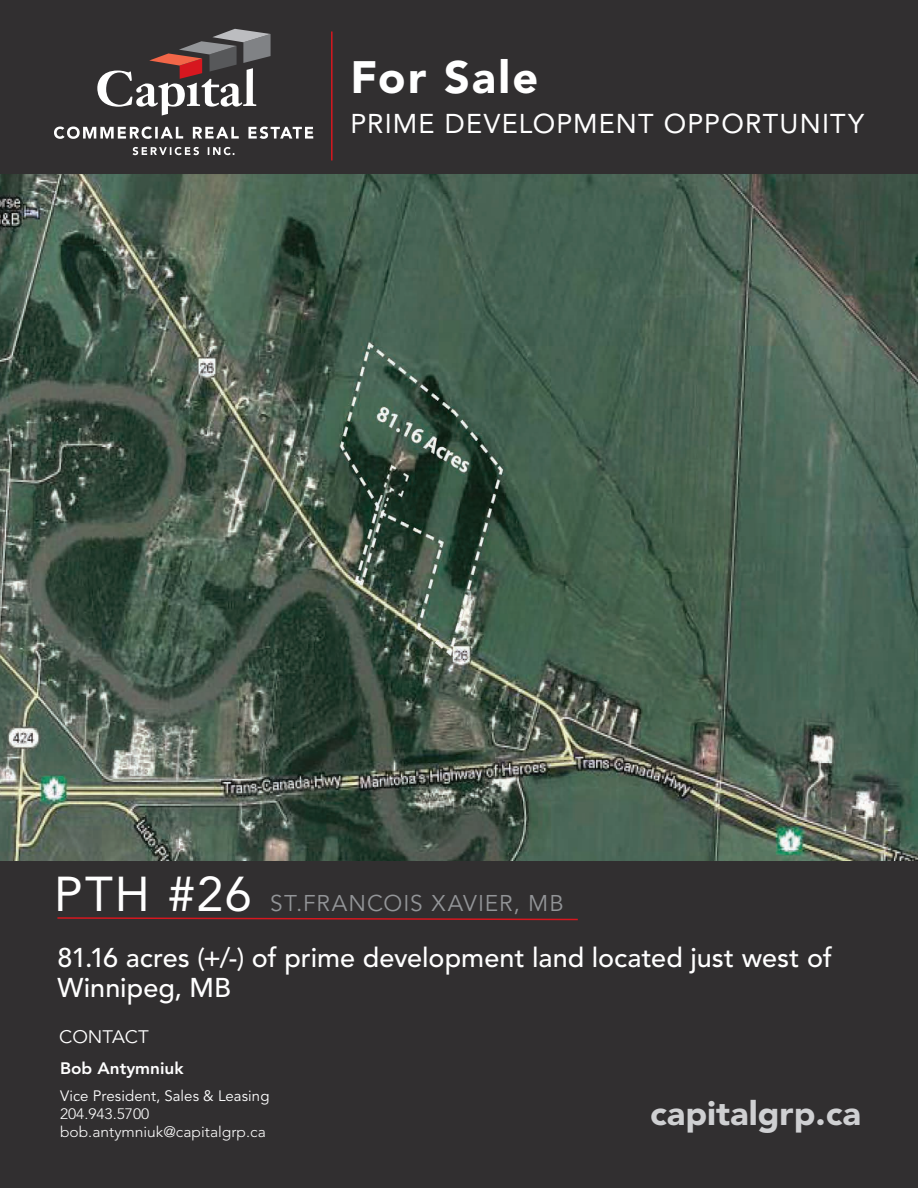
<style>
.page{position:relative;width:918px;height:1188px;background:#fff}
.page>*{position:absolute;margin:0;border:0;box-sizing:border-box;transform-origin:0 0}
.t1{font:900 45px "Avenir LT Std";letter-spacing:.045em;color:#fff}
.t2{font:900 33.3px "Avenir LT Std";color:#cfd0d2;scale:1.04 1}
.t3{font:500 27px/30px "Avenir LT Std";color:#fff}
.t4{font:27px "Avenir LT Std";letter-spacing:.045em;color:#fff}
.t5{font:22.65px "Avenir LT Std";letter-spacing:.04em;color:#939598}
.t6{font:18px "Avenir LT Std";color:#fff;scale:1.04 1}
.t7{font:800 16.5px "Avenir LT Std";color:#fff;scale:1.04 1}
.t8{font:300 15px/18px "Avenir LT Std";color:#fff;scale:1.04 1}
.t9{font:15px "Avenir LT Std";letter-spacing:.005em;color:#fff}
.s1{font-size:48.45px;color:#fff}
</style>
<div class="page">
<div style="left:0;top:0;width:918px;height:175px;background:#312f30"></div>
<svg style="left:54px;top:29px;width:259px;height:126px"></svg>
<div style="left:0;top:835px;width:918px;height:353px;background:#312f30"></div>
<img style="left:0;top:175px;width:918px;height:686px">
<hr style="left:331px;top:32px;width:2px;height:128px;background:#d7171f">
<svg style="left:57px;top:917px;width:521px;height:4px"></svg>
<h1 class="t1" style="left:350px;top:50px;width:189px">For Sale</h1>
<p class="t4" style="left:350px;top:108px;width:516px">PRIME DEVELOPMENT OPPORTUNITY</p>
<p class="t5" style="left:54px;top:891px;width:511px"><span class="s1">PTH #26</span> ST.FRANCOIS XAVIER, MB</p>
<p class="t3" style="left:57px;top:943px;width:776px">81.16 acres (+/-) of prime development land located just west of<br>Winnipeg, MB</p>
<p class="t6" style="left:59px;top:1027px;width:88px">CONTACT</p>
<p class="t7" style="left:60px;top:1058px;width:120px">Bob Antymniuk</p>
<p class="t9" style="left:60px;top:1087px;width:211px">Vice President, Sales &amp; Leasing</p>
<p class="t8" style="left:60px;top:1105px;width:199px">204.943.5700 bob.antymniuk@capitalgrp.ca</p>
<p class="t2" style="left:650px;top:1094px;width:204px">capitalgrp.ca</p>
</div>
